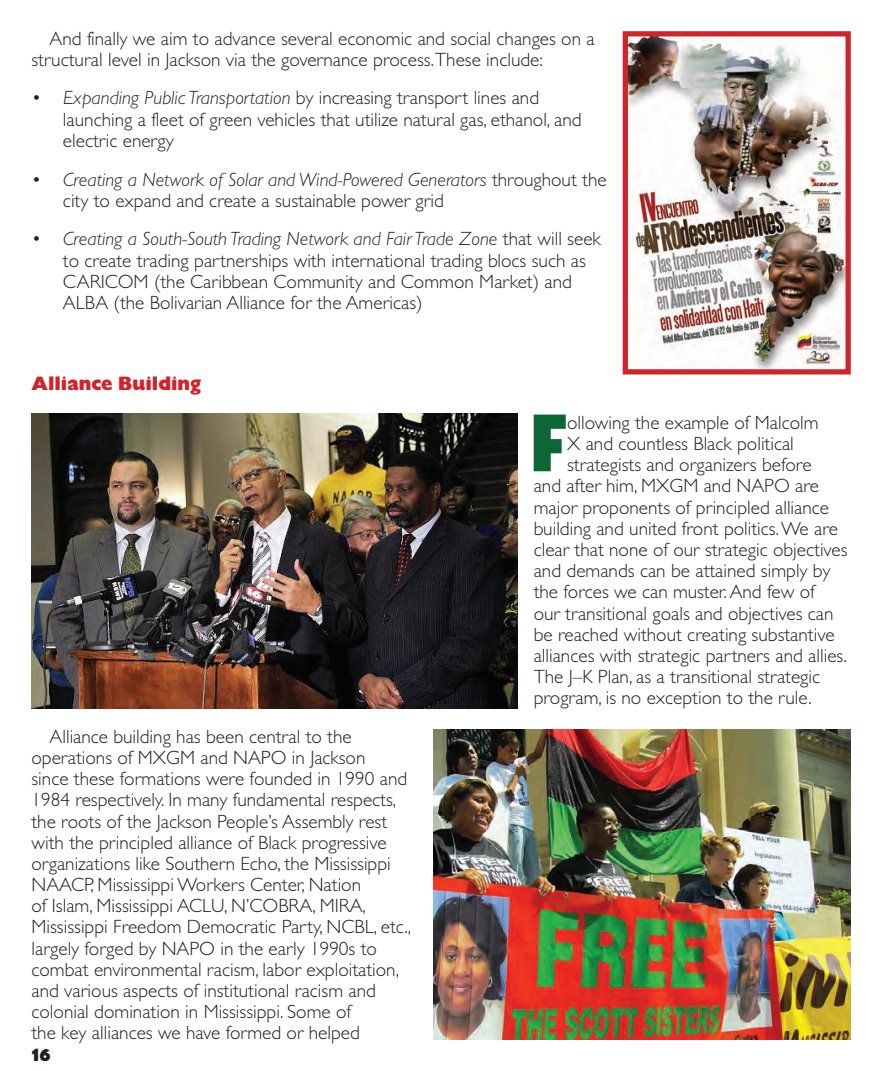
<style>
.page{position:relative;width:882px;height:1071px;background:#fff}
.page>*{position:absolute;margin:0;border:0;box-sizing:border-box;transform-origin:0 0}
.t1{font:800 condensed 76.12px "Gill Sans";color:#0d6635}
.t2{font:300 19.25px/21.2px "Gill Sans CE";color:#231f20}
.t3{font:19.25px "Gill Sans Extra Bold Display";color:#d1232a}
.t4{font:17.5px "Gill Sans Extra Bold Display";color:#231f20}
.s1{font-family:"Gill Sans";font-style:italic}
</style>
<div class="page">
<img style="left:629px;top:37px;width:216px;height:331px">
<div style="left:623px;top:31px;width:228px;height:343px;border:5px solid #d1232a"></div>
<img style="left:32px;top:413px;width:486px;height:296px">
<img style="left:433px;top:729px;width:417px;height:311px">
<p class="t2" style="left:32px;top:28px;width:565px;text-indent:18px">And finally we aim to advance several economic and social changes on a structural level in Jackson via the governance process.These include:</p>
<p class="t2" style="left:63px;top:87px;width:520px;text-indent:-31px"><span class="s1">• Expanding Public Transportation</span> by increasing transport lines and launching a fleet of green vehicles that utilize natural gas, ethanol, and electric energy</p>
<p class="t2" style="left:63px;top:168px;width:545px;text-indent:-31px"><span class="s1">• Creating a Network of Solar and Wind-Powered Generators</span> throughout the city to expand and create a sustainable power grid</p>
<p class="t2" style="left:63px;top:228px;width:539px;text-indent:-31px"><span class="s1">• Creating a South-South Trading Network and Fair Trade Zone</span> that will seek to create trading partnerships with international trading blocs such as CARICOM (the Caribbean Community and Common Market) and ALBA (the Bolivarian Alliance for the Americas)</p>
<p class="t3" style="left:32px;top:372px;width:172px">Alliance Building</p>
<p class="t2" style="left:32px;top:726px;width:381px;text-indent:18px">Alliance building has been central to the operations of MXGM and NAPO in Jackson<br>since these formations were founded in 1990 and 1984 respectively. In many fundamental respects, the roots of the Jackson People’s Assembly rest with the principled alliance of Black progressive organizations like Southern Echo, the Mississippi NAACP, Mississippi Workers Center, Nation<br>of Islam, Mississippi ACLU, N’COBRA, MIRA, Mississippi Freedom Democratic Party, NCBL, etc., largely forged by NAPO in the early 1990s to combat environmental racism, labor exploitation, and various aspects of institutional racism and colonial domination in Mississippi. Some of<br>the key alliances we have formed or helped</p>
<p class="t4" style="left:32px;top:1044px;width:21px">16</p>
<p class="t1" style="left:530px;top:396px;width:39px">F</p>
<p class="t2" style="left:567px;top:412px;width:253px">ollowing the example of Malcolm</p>
<p class="t2" style="left:567px;top:433px;width:228px">X and countless Black political</p>
<p class="t2" style="left:567px;top:454px;width:246px">strategists and organizers before</p>
<p class="t2" style="left:534px;top:475px;width:287px">and after him, MXGM and NAPO are</p>
<p class="t2" style="left:534px;top:497px;width:297px">major proponents of principled alliance</p>
<p class="t2" style="left:534px;top:518px;width:306px">building and united front politics. We are</p>
<p class="t2" style="left:534px;top:539px;width:315px">clear that none of our strategic objectives</p>
<p class="t2" style="left:534px;top:560px;width:298px">and demands can be attained simply by</p>
<p class="t2" style="left:534px;top:581px;width:283px">the forces we can muster. And few of</p>
<p class="t2" style="left:534px;top:602px;width:301px">our transitional goals and objectives can</p>
<p class="t2" style="left:534px;top:624px;width:302px">be reached without creating substantive</p>
<p class="t2" style="left:534px;top:645px;width:315px">alliances with strategic partners and allies.</p>
<p class="t2" style="left:534px;top:666px;width:288px">The J–K Plan, as a transitional strategic</p>
<p class="t2" style="left:534px;top:687px;width:280px">program, is no exception to the rule.</p>
</div>
